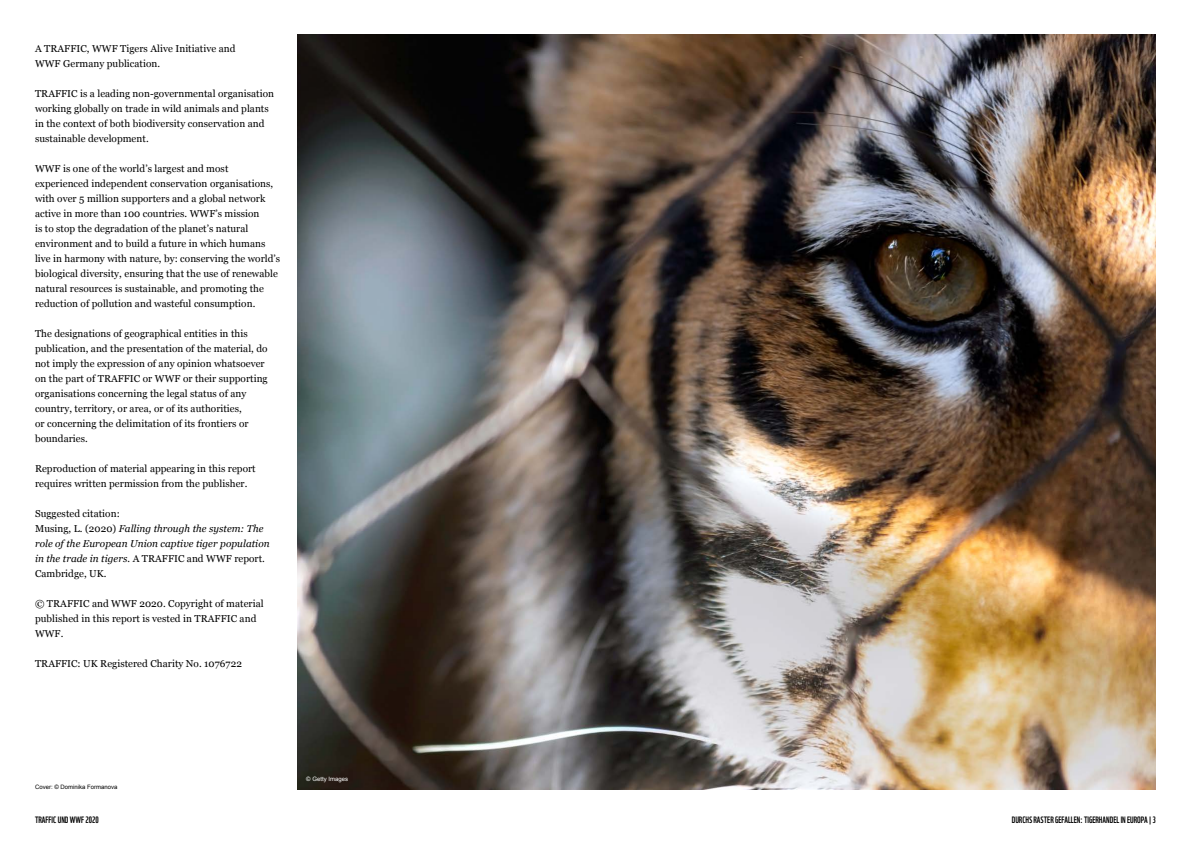
<style>
.page{position:relative;width:1191px;height:842px;background:#fff}
.page>*{position:absolute;margin:0;border:0;box-sizing:border-box;transform-origin:0 0}
.Bodycopy{font:10px/15px "Georgia";letter-spacing:.005em;color:#000}
.Bodycopy-2{font:italic 10px/15px "Georgia";letter-spacing:.005em;color:#000}
.t1{font:9px "WWF";color:#000}
.Copyright_Credit{font:6px "Arial";color:#000}
.Copyright_Credit-2{font:6px "Arial";color:#fff}
.s1{font-style:normal}
</style>
<div class="page">
<img style="left:298px;top:35px;width:858px;height:754px">
<p class="Bodycopy" style="left:35px;top:41px;width:202px">A TRAFFIC, WWF Tigers Alive Initiative and<br>WWF Germany publication.</p>
<p class="Bodycopy" style="left:35px;top:86px;width:241px">TRAFFIC is a leading non-governmental organisation working globally on trade in wild animals and plants in the context of both biodiversity conservation and sustainable development.</p>
<p class="Bodycopy" style="left:35px;top:161px;width:247px">WWF is one of the world’s largest and most experienced independent conservation organisations, with over 5 million supporters and a global network active in more than 100 countries. WWF’s mission<br>is to stop the degradation of the planet’s natural environment and to build a future in which humans live in harmony with nature, by: conserving the world’s biological diversity, ensuring that the use of renewable natural resources is sustainable, and promoting the reduction of pollution and wasteful consumption.</p>
<p class="Bodycopy" style="left:35px;top:326px;width:234px">The designations of geographical entities in this publication, and the presentation of the material, do not imply the expression of any opinion whatsoever on the part of TRAFFIC or WWF or their supporting organisations concerning the legal status of any country, territory, or area, or of its authorities,<br>or concerning the delimitation of its frontiers or boundaries.</p>
<p class="Bodycopy" style="left:35px;top:461px;width:222px">Reproduction of material appearing in this report requires written permission from the publisher.</p>
<p class="Bodycopy-2" style="left:35px;top:506px;width:236px"><span class="s1">Suggested citation:<br>Musing, L. (2020)</span> Falling through the system: The role of the European Union captive tiger population in the trade in tigers. <span class="s1">A TRAFFIC and WWF report.<br>Cambridge, UK.</span></p>
<p class="Bodycopy" style="left:35px;top:596px;width:230px">© TRAFFIC and WWF 2020. Copyright of material published in this report is vested in TRAFFIC and<br>WWF.</p>
<p class="Bodycopy" style="left:35px;top:656px;width:208px">TRAFFIC: UK Registered Charity No. 1076722</p>
<p class="Copyright_Credit" style="left:35px;top:783px;width:84px">Cover: © Dominika Formanova</p>
<p class="Copyright_Credit-2" style="left:306px;top:775px;width:43px">© Getty Images</p>
<p class="t1" style="left:35px;top:813px;width:65px">TRAFFIC UND WWF 2020</p>
<p class="t1" style="left:1011px;top:813px;width:146px">DURCHS RASTER GEFALLEN: TIGERHANDEL IN EUROPA | 3</p>
</div>
